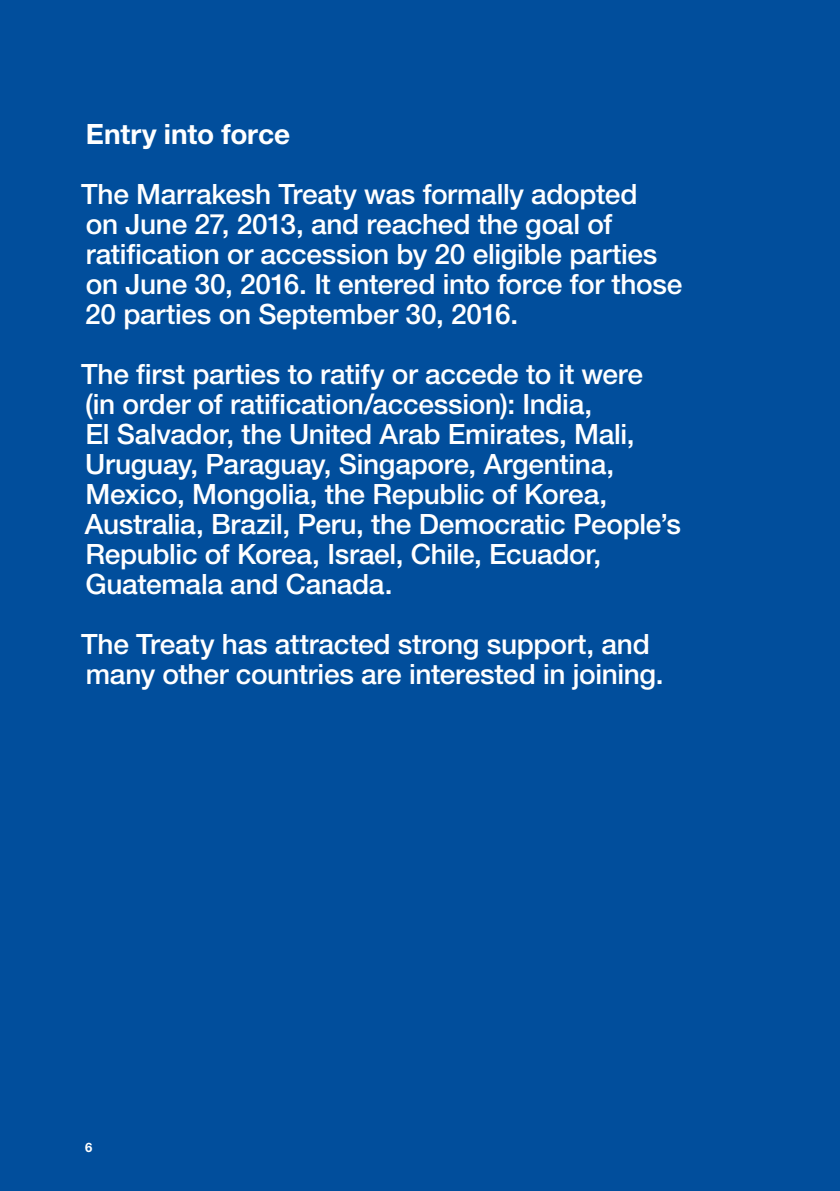
<style>
.page{position:relative;width:840px;height:1191px;background:#fff}
.page>*{position:absolute;margin:0;border:0;box-sizing:border-box;transform-origin:0 0}
.t1{font:500 28px/30px "Helvetica Neue LT Std";letter-spacing:-.01em;color:#fff}
.t2{font:700 28px "Helvetica Neue LT Std";letter-spacing:-.005em;color:#fff}
.t3{font:700 13px "Helvetica Neue LT Std";color:#fff}
</style>
<div class="page">
<div style="left:0;top:0;width:839px;height:1191px;background:#014e9c"></div>
<h2 class="t2" style="left:86px;top:117px;width:206px">Entry into force</h2>
<p class="t1" style="left:81px;top:179px;width:602px">The Marrakesh Treaty was formally adopted<br>on June 27, 2013, and reached the goal of ratification or accession by 20 eligible parties on June 30, 2016. It entered into force for those 20 parties on September 30, 2016.</p>
<p class="t1" style="left:81px;top:359px;width:601px">The first parties to ratify or accede to it were<br>(in order of ratification/accession): India,<br>El Salvador, the United Arab Emirates, Mali, Uruguay, Paraguay, Singapore, Argentina, Mexico, Mongolia, the Republic of Korea, Australia, Brazil, Peru, the Democratic People’s Republic of Korea, Israel, Chile, Ecuador, Guatemala and Canada.</p>
<p class="t1" style="left:81px;top:629px;width:583px">The Treaty has attracted strong support, and many other countries are interested in joining.</p>
<p class="t3" style="left:85px;top:1139px;width:9px">6</p>
</div>
